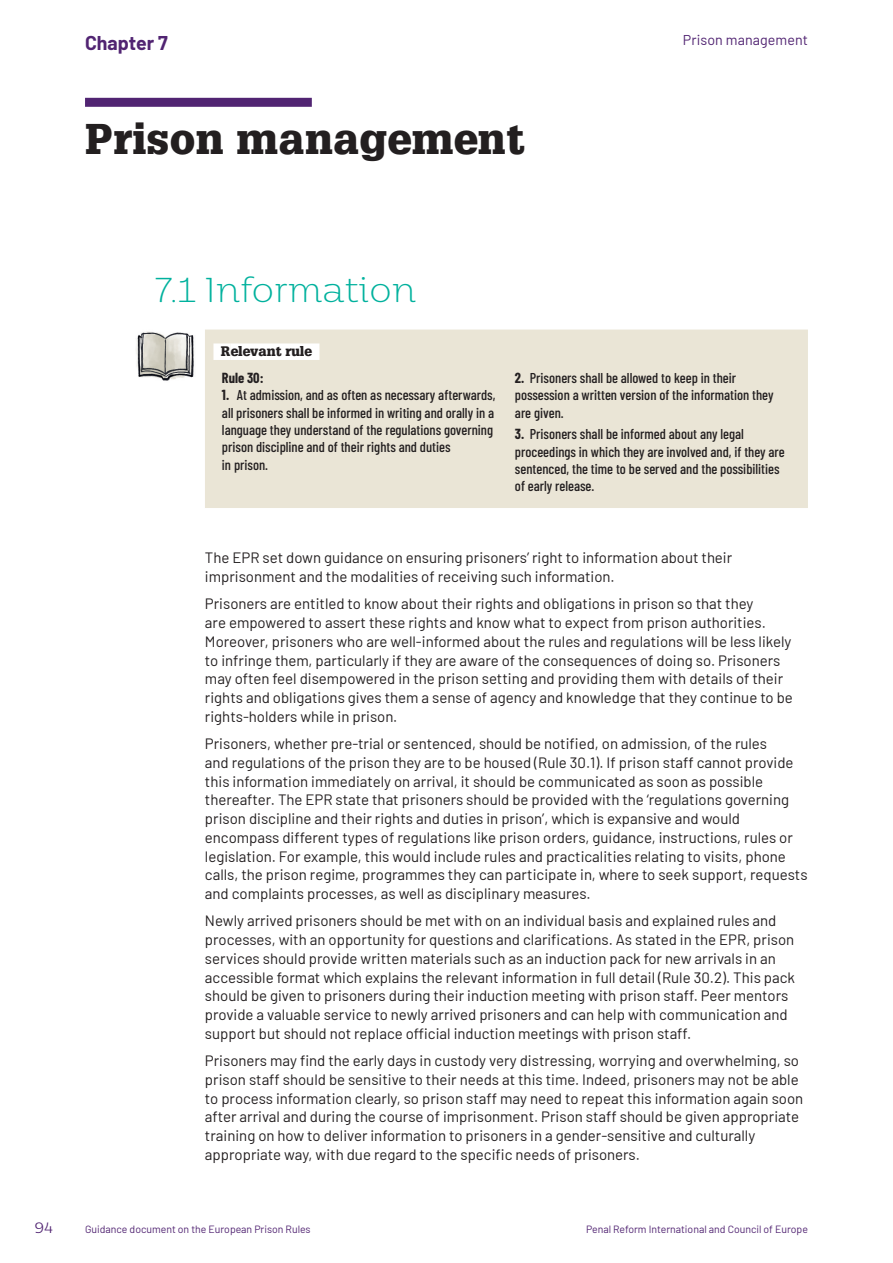
<style>
.page{position:relative;width:893px;height:1263px;background:#fff}
.page>*{position:absolute;margin:0;border:0;box-sizing:border-box;transform-origin:0 0}
.CHAPTER_HEADER{font:900 42px "Glypha LT Pro";letter-spacing:.01em;color:#231f20}
.A-HEAD__GREEN{font:100 34.5px "Moreno";letter-spacing:-.01em;color:#00b19d}
.t1{font:700 19.5px "Barlow";color:#512472}
.BODY_COPY{font:15px/18.8px "Barlow";color:#231f20}
.t2{font:300 15px "Moreno";color:#512472}
.BODY_COPY-2{font:500 14.25px/17.2px "Barlow Condensed";color:#231f20}
.t3{font:14.25px "Barlow";letter-spacing:.005em;color:#512472}
.BODY_COPY-3{font:700 14.25px "Barlow Condensed";color:#231f20}
.RULE_BOX_HEADER{font:900 13.5px "Glypha LT Pro";color:#231f20}
.t4{font:10.5px "Barlow";color:#512472}
.s1{font-weight:700}
</style>
<div class="page">
<div style="left:205px;top:330px;width:603px;height:178px;background:#eae5d6"></div>
<div style="left:213px;top:343px;width:18px;height:17px;background:#fff"></div>
<div style="left:231px;top:343px;width:88px;height:17px;background:#fff"></div>
<img style="left:136px;top:331px;width:58px;height:50px">
<div style="left:85px;top:98px;width:227px;height:9px;background:#512472"></div>
<h3 class="t1" style="left:85px;top:29px;width:84px">Chapter 7</h3>
<p class="t3" style="left:683px;top:29px;width:126px">Prison management</p>
<p class="CHAPTER_HEADER" style="left:85px;top:113px;width:441px">Prison management</p>
<p class="A-HEAD__GREEN" style="left:155px;top:262px;width:263px">7.1 Information</p>
<p class="RULE_BOX_HEADER" style="left:221px;top:343px;width:92px">Relevant rule</p>
<p class="BODY_COPY-3" style="left:222px;top:368px;width:43px">Rule 30:</p>
<p class="BODY_COPY-2" style="left:222px;top:386px;width:275px"><span class="s1">1.</span> At admission, and as often as necessary afterwards, all prisoners shall be informed in writing and orally in a language they understand of the regulations governing prison discipline and of their rights and duties<br>in prison.</p>
<p class="BODY_COPY-2" style="left:515px;top:368px;width:260px"><span class="s1">2.</span> Prisoners shall be allowed to keep in their possession a written version of the information they are given.</p>
<p class="BODY_COPY-2" style="left:515px;top:424px;width:271px"><span class="s1">3.</span> Prisoners shall be informed about any legal proceedings in which they are involved and, if they are sentenced, the time to be served and the possibilities of early release.</p>
<p class="BODY_COPY" style="left:205px;top:547px;width:529px">The EPR set down guidance on ensuring prisoners’ right to information about their imprisonment and the modalities of receiving such information.</p>
<p class="BODY_COPY" style="left:205px;top:593px;width:589px">Prisoners are entitled to know about their rights and obligations in prison so that they<br>are empowered to assert these rights and know what to expect from prison authorities.<br>Moreover, prisoners who are well-informed about the rules and regulations will be less likely to infringe them, particularly if they are aware of the consequences of doing so. Prisoners may often feel disempowered in the prison setting and providing them with details of their rights and obligations gives them a sense of agency and knowledge that they continue to be rights-holders while in prison.</p>
<p class="BODY_COPY" style="left:205px;top:733px;width:604px">Prisoners, whether pre-trial or sentenced, should be notified, on admission, of the rules<br>and regulations of the prison they are to be housed (Rule 30.1). If prison staff cannot provide this information immediately on arrival, it should be communicated as soon as possible thereafter. The EPR state that prisoners should be provided with the ‘regulations governing prison discipline and their rights and duties in prison’, which is expansive and would encompass different types of regulations like prison orders, guidance, instructions, rules or legislation. For example, this would include rules and practicalities relating to visits, phone calls, the prison regime, programmes they can participate in, where to seek support, requests and complaints processes, as well as disciplinary measures.</p>
<p class="BODY_COPY" style="left:205px;top:910px;width:592px">Newly arrived prisoners should be met with on an individual basis and explained rules and processes, with an opportunity for questions and clarifications. As stated in the EPR, prison services should provide written materials such as an induction pack for new arrivals in an accessible format which explains the relevant information in full detail (Rule 30.2). This pack should be given to prisoners during their induction meeting with prison staff. Peer mentors provide a valuable service to newly arrived prisoners and can help with communication and support but should not replace official induction meetings with prison staff.</p>
<p class="BODY_COPY" style="left:205px;top:1050px;width:600px">Prisoners may find the early days in custody very distressing, worrying and overwhelming, so prison staff should be sensitive to their needs at this time. Indeed, prisoners may not be able to process information clearly, so prison staff may need to repeat this information again soon after arrival and during the course of imprisonment. Prison staff should be given appropriate training on how to deliver information to prisoners in a gender-sensitive and culturally appropriate way, with due regard to the specific needs of prisoners.</p>
<p class="t2" style="left:34px;top:1215px;width:20px">94</p>
<p class="t4" style="left:85px;top:1222px;width:227px">Guidance document on the European Prison Rules</p>
<p class="t4" style="left:586px;top:1222px;width:223px">Penal Reform International and Council of Europe</p>
</div>
